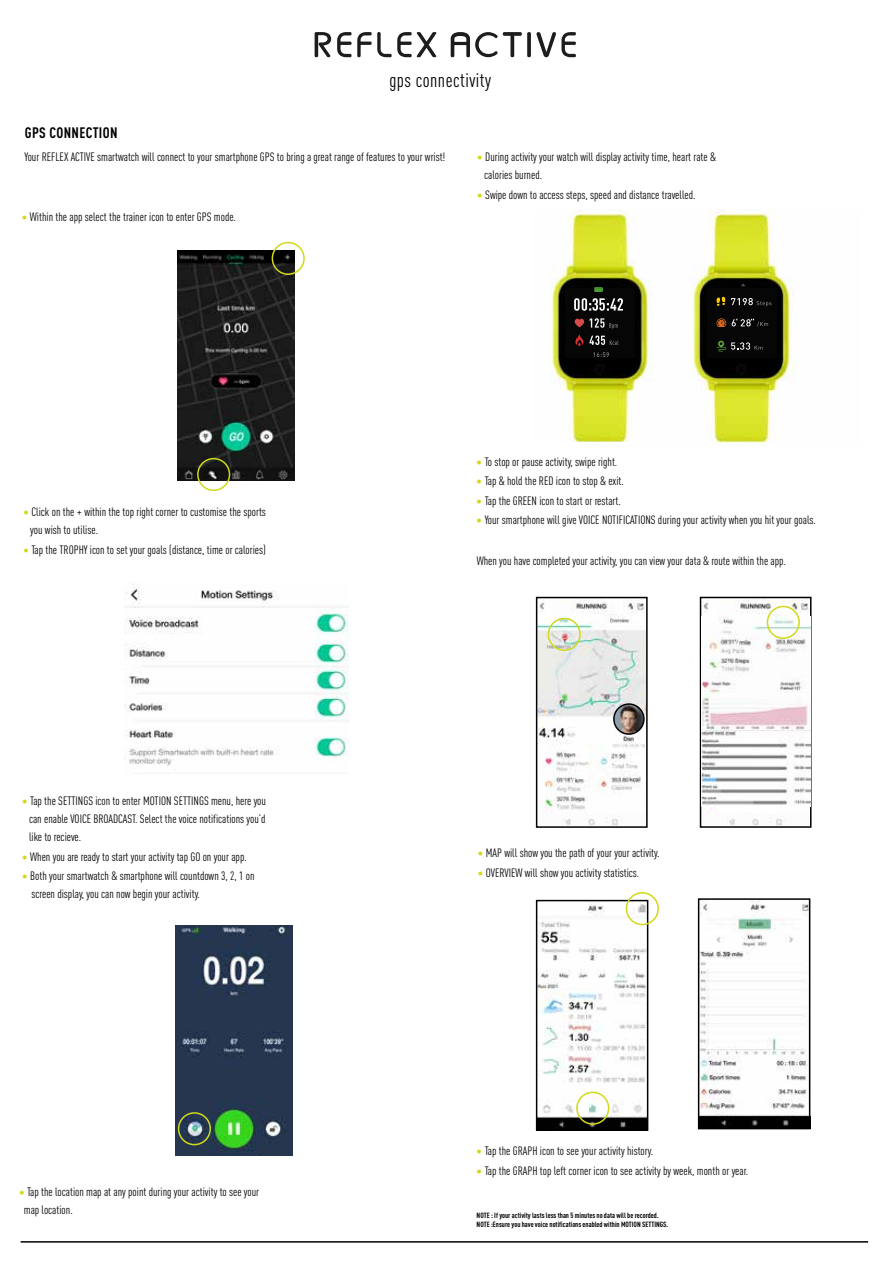
<style>
.page{position:relative;width:893px;height:1263px;background:#fff}
.page>*{position:absolute;margin:0;border:0;box-sizing:border-box;transform-origin:0 0}
.t1{font:condensed 19.5px "DINOT";letter-spacing:.025em;color:#000}
.t2{font:700 condensed 15px "DINOT";letter-spacing:.025em;color:#000}
.t3{font:condensed 12px/18px "DINOT";color:#000}
.t4{font:700 condensed 7.5px/9px "DINOT";color:#000}
.s1{font-weight:700;color:#d1d918}
.s2{color:#d1d918}
</style>
<div class="page">
<img style="left:622px;top:209px;width:172px;height:238px">
<img style="left:550px;top:209px;width:114px;height:232px">
<div style="left:708px;top:288px;width:69px;height:69px;background:#060606"></div>
<img style="left:539px;top:903px;width:106px;height:225px">
<div style="left:536px;top:900px;width:112px;height:231px;border:2px solid #000"></div>
<svg style="left:741px;top:283px;width:5px;height:3px"></svg>
<svg style="left:731px;top:298px;width:40px;height:8px"></svg>
<svg style="left:716px;top:297px;width:9px;height:9px"></svg>
<svg style="left:732px;top:318px;width:36px;height:8px"></svg>
<svg style="left:716px;top:318px;width:10px;height:9px"></svg>
<svg style="left:716px;top:341px;width:47px;height:10px"></svg>
<img style="left:178px;top:250px;width:117px;height:231px">
<div style="left:272px;top:242px;width:33px;height:33px;border:2px solid #d1d918;border-radius:50%"></div>
<div style="left:197px;top:458px;width:33px;height:33px;border:2px solid #d1d918;border-radius:50%"></div>
<img style="left:176px;top:925px;width:116px;height:230px">
<div style="left:178px;top:1112px;width:33px;height:33px;border:2px solid #d1d918;border-radius:50%"></div>
<img style="left:124px;top:584px;width:224px;height:182px">
<img style="left:539px;top:600px;width:106px;height:225px">
<div style="left:536px;top:597px;width:112px;height:231px;border:2px solid #000"></div>
<img style="left:614px;top:704px;width:30px;height:30px;border-radius:15px">
<div style="left:613px;top:703px;width:32px;height:32px;border:2px solid #000;border-radius:50%"></div>
<div style="left:548px;top:618px;width:33px;height:33px;border:2px solid #d1d918;border-radius:50%"></div>
<img style="left:703px;top:600px;width:105px;height:225px">
<div style="left:700px;top:597px;width:111px;height:231px;border:2px solid #000"></div>
<div style="left:721px;top:801px;width:54px;height:11px;background:#fff"></div>
<img style="left:702px;top:616px;width:108px;height:191px">
<div style="left:767px;top:606px;width:33px;height:33px;border:2px solid #d1d918;border-radius:50%"></div>
<div style="left:576px;top:1091px;width:33px;height:34px;border:2px solid #d1d918;border-radius:50%"></div>
<div style="left:626px;top:892px;width:33px;height:33px;border:2px solid #d1d918;border-radius:50%"></div>
<img style="left:701px;top:901px;width:106px;height:225px">
<div style="left:698px;top:898px;width:112px;height:231px;border:2px solid #000"></div>
<div style="left:565px;top:288px;width:69px;height:69px;background:#060606"></div>
<svg style="left:593px;top:352px;width:16px;height:5px"></svg>
<svg style="left:574px;top:298px;width:49px;height:13px"></svg>
<svg style="left:575px;top:318px;width:44px;height:28px"></svg>
<svg style="left:594px;top:287px;width:9px;height:5px"></svg>
<svg style="left:594px;top:288px;width:9px;height:3px"></svg>
<hr style="left:21px;top:1241px;width:847px;height:1px;background:#000">
<svg style="left:315px;top:32px;width:16px;height:25px"></svg>
<svg style="left:337px;top:32px;width:14px;height:25px"></svg>
<svg style="left:527px;top:32px;width:4px;height:25px"></svg>
<svg style="left:536px;top:32px;width:40px;height:25px"></svg>
<svg style="left:357px;top:32px;width:79px;height:25px"></svg>
<svg style="left:451px;top:32px;width:71px;height:25px"></svg>
<p class="t2" style="left:25px;top:122px;width:94px">GPS CONNECTION</p>
<h1 class="t1" style="left:389px;top:67px;width:103px">gps connectivity</h1>
<p class="t3" style="left:24px;top:147px;width:422px">Your REFLEX ACTIVE smartwatch will connect to your smartphone GPS to bring a great range of features to your wrist!</p>
<p class="t3" style="left:22px;top:207px;width:216px"><span class="s1">•</span> Within the app select the trainer icon to enter GPS mode.</p>
<p class="t3" style="left:484px;top:147px;width:233px;text-indent:-7px"><span class="s1">•</span> During activity your watch will display activity time, heart rate &amp; calories burned.</p>
<p class="t3" style="left:477px;top:185px;width:220px"><span class="s1">•</span> Swipe down to access steps, speed and distance travelled.</p>
<p class="t3" style="left:30px;top:502px;width:237px;text-indent:-7px"><span class="s1">•</span> Click on the + within the top right corner to customise the sports you wish to utilise.</p>
<p class="t3" style="left:23px;top:539px;width:244px"><span class="s1">•</span> Tap the TROPHY icon to set your goals (distance, time or calories)</p>
<p class="t3" style="left:29px;top:791px;width:238px;text-align:justify;text-indent:-7px"><span class="s1">•</span> Tap the SETTINGS icon to enter MOTION SETTINGS menu, here you can enable VOICE BROADCAST. Select the voice notifications you’d like to recieve.</p>
<p class="t3" style="left:22px;top:847px;width:226px"><span class="s1">•</span> When you are ready to start your activity tap GO on your app.</p>
<p class="t3" style="left:31px;top:866px;width:225px;text-indent:-9px"><span class="s1">•</span> Both your smartwatch &amp; smartphone will countdown 3, 2, 1 on screen display, you can now begin your activity.</p>
<p class="t3" style="left:477px;top:452px;width:142px"><span class="s1">•</span> To stop or pause activity, swipe right.</p>
<p class="t3" style="left:477px;top:471px;width:149px"><span class="s1">•</span> Tap &amp; hold the RED icon to stop &amp; exit.</p>
<p class="t3" style="left:477px;top:491px;width:146px"><span class="s1">•</span> Tap the GREEN icon to start or restart.</p>
<p class="t3" style="left:477px;top:510px;width:341px"><span class="s1">•</span> Your smartphone will give VOICE NOTIFICATIONS during your activity when you hit your goals.</p>
<p class="t3" style="left:477px;top:551px;width:311px">When you have completed your activity, you can view your data &amp; route within the app.</p>
<p class="t3" style="left:478px;top:843px;width:183px"><span class="s1">•</span> MAP will show you the path of your your activity.</p>
<p class="t3" style="left:478px;top:863px;width:163px"><span class="s1">•</span> OVERVIEW will show you activity statistics.</p>
<p class="t3" style="left:24px;top:1182px;width:237px;text-indent:-5px"><span class="s2">•</span> Tap the location map at any point during your activity to see your map location.</p>
<p class="t3" style="left:477px;top:1141px;width:178px"><span class="s1">•</span> Tap the GRAPH icon to see your activity history.</p>
<p class="t3" style="left:477px;top:1161px;width:273px"><span class="s1">•</span> Tap the GRAPH top left corner icon to see activity by week, month or year.</p>
<p class="t4" style="left:477px;top:1210px;width:193px">NOTE : If your activity lasts less than 5 minutes no data will be recorded.<br>NOTE :Ensure you have voice notifications enabled within MOTION SETTINGS.</p>
</div>
